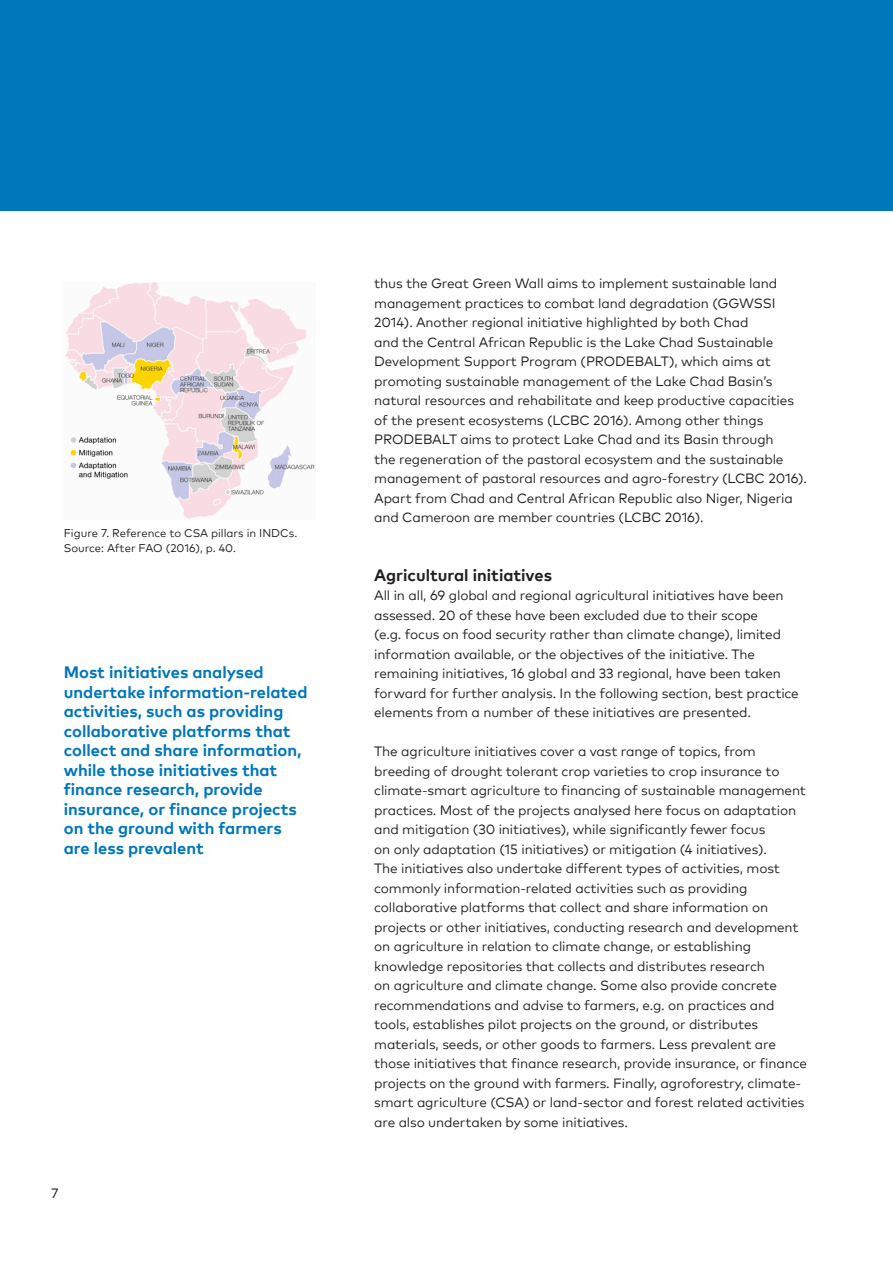
<style>
.page{position:relative;width:893px;height:1263px;background:#fff}
.page>*{position:absolute;margin:0;border:0;box-sizing:border-box;transform-origin:0 0}
.Bold___Punkt_12_16{font:700 16.5px/19.5px "Mark Pro";color:#07b}
.Bold___Punkt_12_16-2{font:700 16.5px "Mark Pro";color:#231f20}
.Regular___Punkt_9_13{font:13.5px/19.5px "Mark Pro";letter-spacing:-.01em;color:#231f20}
.Regular___Punkt_7_5{font:11.25px/15px "Mark Pro";color:#231f20}
</style>
<div class="page">
<div style="left:0;top:0;width:893px;height:210px;background:#07b"></div>
<img style="left:65px;top:282px;width:250px;height:237px">
<p class="Regular___Punkt_7_5" style="left:64px;top:524px;width:235px">Figure 7. Reference to CSA pillars in INDCs.<br>Source: After FAO (2016), p. 40.</p>
<p class="Bold___Punkt_12_16" style="left:64px;top:661px;width:245px">Most initiatives analysed undertake information-related activities, such as providing collaborative platforms that collect and share information, while those initiatives that finance research, provide insurance, or finance projects on the ground with farmers are less prevalent</p>
<p class="Regular___Punkt_9_13" style="left:51px;top:1182px;width:9px">7</p>
<p class="Regular___Punkt_9_13" style="left:374px;top:272px;width:434px">thus the Great Green Wall aims to implement sustainable land management practices to combat land degradation (GGWSSI 2014). Another regional initiative highlighted by both Chad<br>and the Central African Republic is the Lake Chad Sustainable Development Support Program (PRODEBALT), which aims at promoting sustainable management of the Lake Chad Basin’s natural resources and rehabilitate and keep productive capacities of the present ecosystems (LCBC 2016). Among other things PRODEBALT aims to protect Lake Chad and its Basin through<br>the regeneration of the pastoral ecosystem and the sustainable management of pastoral resources and agro-forestry (LCBC 2016).<br>Apart from Chad and Central African Republic also Niger, Nigeria and Cameroon are member countries (LCBC 2016).</p>
<p class="Bold___Punkt_12_16-2" style="left:374px;top:562px;width:179px">Agricultural initiatives</p>
<p class="Regular___Punkt_9_13" style="left:374px;top:584px;width:426px">All in all, 69 global and regional agricultural initiatives have been assessed. 20 of these have been excluded due to their scope<br>(e.g. focus on food security rather than climate change), limited information available, or the objectives of the initiative. The remaining initiatives, 16 global and 33 regional, have been taken forward for further analysis. In the following section, best practice elements from a number of these initiatives are presented.</p>
<p class="Regular___Punkt_9_13" style="left:374px;top:740px;width:434px">The agriculture initiatives cover a vast range of topics, from breeding of drought tolerant crop varieties to crop insurance to climate-smart agriculture to financing of sustainable management practices. Most of the projects analysed here focus on adaptation and mitigation (30 initiatives), while significantly fewer focus<br>on only adaptation (15 initiatives) or mitigation (4 initiatives).<br>The initiatives also undertake different types of activities, most commonly information-related activities such as providing collaborative platforms that collect and share information on projects or other initiatives, conducting research and development on agriculture in relation to climate change, or establishing knowledge repositories that collects and distributes research<br>on agriculture and climate change. Some also provide concrete recommendations and advise to farmers, e.g. on practices and tools, establishes pilot projects on the ground, or distributes materials, seeds, or other goods to farmers. Less prevalent are those initiatives that finance research, provide insurance, or finance projects on the ground with farmers. Finally, agroforestry, climate&shy;smart agriculture (CSA) or land-sector and forest related activities are also undertaken by some initiatives.</p>
</div>
